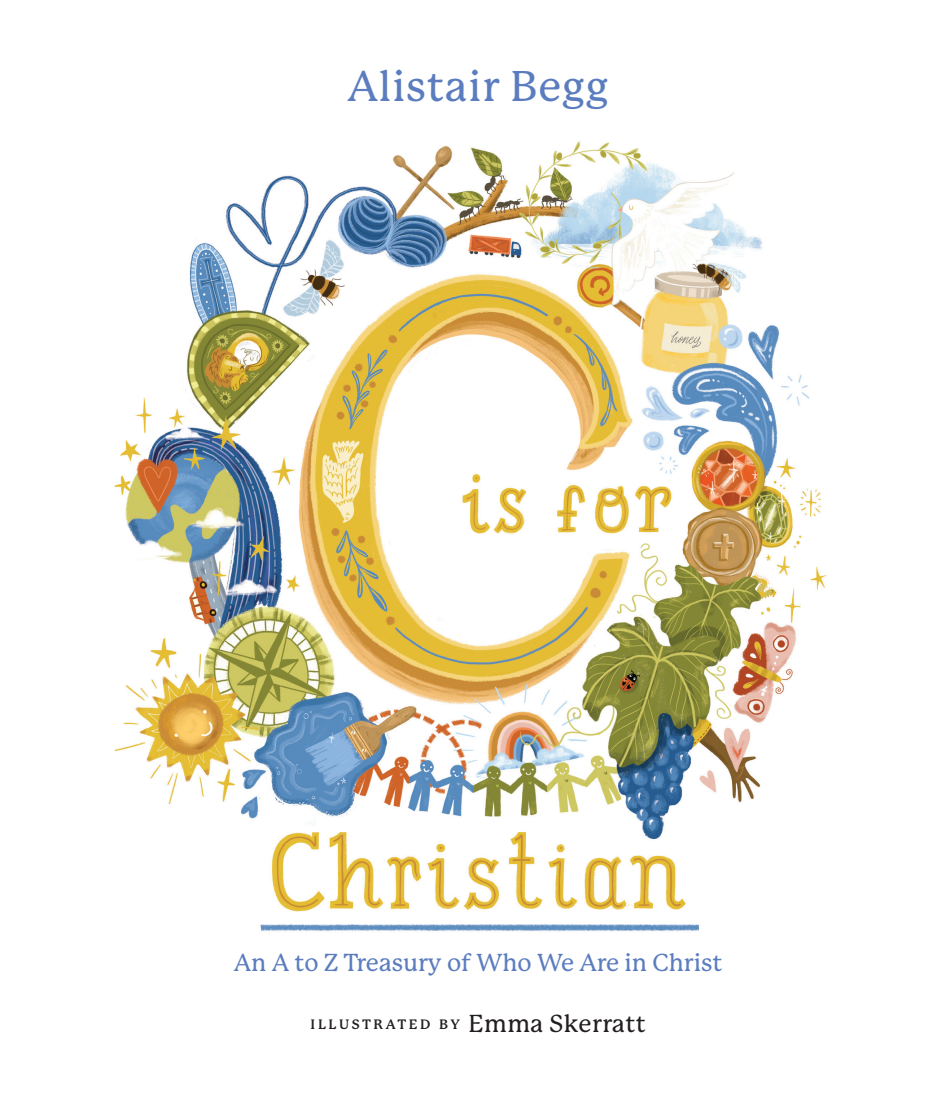
<style>
.page{position:relative;width:936px;height:1104px;background:#fff}
.page>*{position:absolute;margin:0;border:0;box-sizing:border-box;transform-origin:0 0}
.t1{font:500 42px "P Mackinac Pro";letter-spacing:.02em;color:#5b7dbf}
.t2{font:500 24px "P Mackinac Pro";color:#5b7dbf}
.t3{font:700 13.35px "P22 Mackinac Pro";letter-spacing:.2em;color:#231f20}
.s1{font-family:"P Mackinac Pro";font-weight:500;font-size:24px}
</style>
<div class="page">
<img style="left:114px;top:141px;width:713px;height:790px">
<h1 class="t1" style="left:347px;top:62px;width:262px">Alistair Begg</h1>
<p class="t2" style="left:234px;top:949px;width:490px">An A to Z Treasury of Who We Are in Christ</p>
<p class="t3" style="left:310px;top:1016px;width:337px">ILLUSTRATED BY <span class="s1">Emma Skerratt</span></p>
</div>
